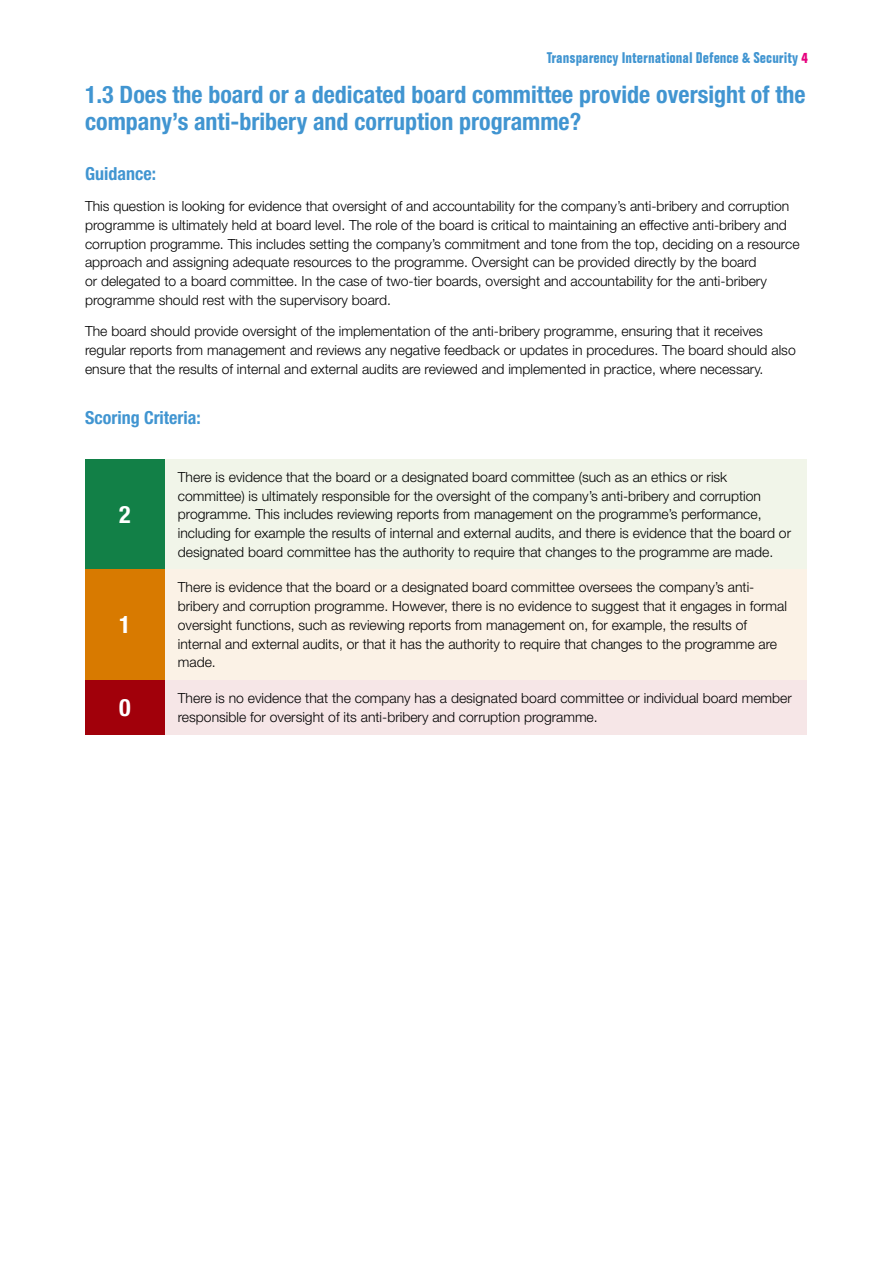
<style>
.page{position:relative;width:893px;height:1263px;background:#fff}
.page>*{position:absolute;margin:0;border:0;box-sizing:border-box;transform-origin:0 0}
.t1{font:700 condensed 24px/27px "Helvetica Neue LT Pro";color:#4195d1}
.t2{font:700 condensed 24px "Helvetica Neue LT Pro";color:#fff}
.t3{font:700 condensed 18px "Helvetica Neue LT Pro";color:#4195d1}
.t4{font:700 condensed 15px "Folio BT";color:#4195d1}
.t5{font:300 13.95px/18.8px "Helvetica Neue LT Pro";color:#000}
.s1{color:#e6007d}
</style>
<div class="page">
<div style="left:85px;top:459px;width:80px;height:110px;background:#128047"></div>
<div style="left:165px;top:459px;width:641px;height:110px;background:#f1f5e9"></div>
<div style="left:85px;top:569px;width:80px;height:111px;background:#d87a00"></div>
<div style="left:165px;top:569px;width:641px;height:111px;background:#fbf2e6"></div>
<div style="left:85px;top:680px;width:80px;height:54px;background:#a1000a"></div>
<div style="left:165px;top:680px;width:641px;height:54px;background:#f6e6e7"></div>
<p class="t4" style="left:547px;top:49px;width:263px">Transparency International Defence &amp; Security <span class="s1">4</span></p>
<h1 class="t1" style="left:85px;top:80px;width:722px">1.3 Does the board or a dedicated board committee provide oversight of the company’s anti-bribery and corruption programme?</h1>
<p class="t3" style="left:85px;top:162px;width:72px">Guidance:</p>
<p class="t5" style="left:85px;top:196px;width:716px">This question is looking for evidence that oversight of and accountability for the company’s anti-bribery and corruption programme is ultimately held at board level. The role of the board is critical to maintaining an effective anti-bribery and corruption programme. This includes setting the company’s commitment and tone from the top, deciding on a resource approach and assigning adequate resources to the programme. Oversight can be provided directly by the board<br>or delegated to a board committee. In the case of two-tier boards, oversight and accountability for the anti-bribery programme should rest with the supervisory board.</p>
<p class="t5" style="left:85px;top:322px;width:712px">The board should provide oversight of the implementation of the anti-bribery programme, ensuring that it receives regular reports from management and reviews any negative feedback or updates in procedures. The board should also ensure that the results of internal and external audits are reviewed and implemented in practice, where necessary.</p>
<p class="t3" style="left:85px;top:407px;width:117px">Scoring Criteria:</p>
<h1 class="t2" style="left:119px;top:500px;width:13px">2</h1>
<h1 class="t2" style="left:119px;top:610px;width:13px">1</h1>
<p class="t5" style="left:178px;top:467px;width:615px">There is evidence that the board or a designated board committee (such as an ethics or risk committee) is ultimately responsible for the oversight of the company’s anti-bribery and corruption programme. This includes reviewing reports from management on the programme’s performance, including for example the results of internal and external audits, and there is evidence that the board or designated board committee has the authority to require that changes to the programme are made.</p>
<p class="t5" style="left:178px;top:578px;width:611px">There is evidence that the board or a designated board committee oversees the company’s anti&shy;bribery and corruption programme. However, there is no evidence to suggest that it engages in formal oversight functions, such as reviewing reports from management on, for example, the results of internal and external audits, or that it has the authority to require that changes to the programme are made.</p>
<h1 class="t2" style="left:119px;top:693px;width:13px">0</h1>
<p class="t5" style="left:178px;top:688px;width:615px">There is no evidence that the company has a designated board committee or individual board member responsible for oversight of its anti-bribery and corruption programme.</p>
</div>
